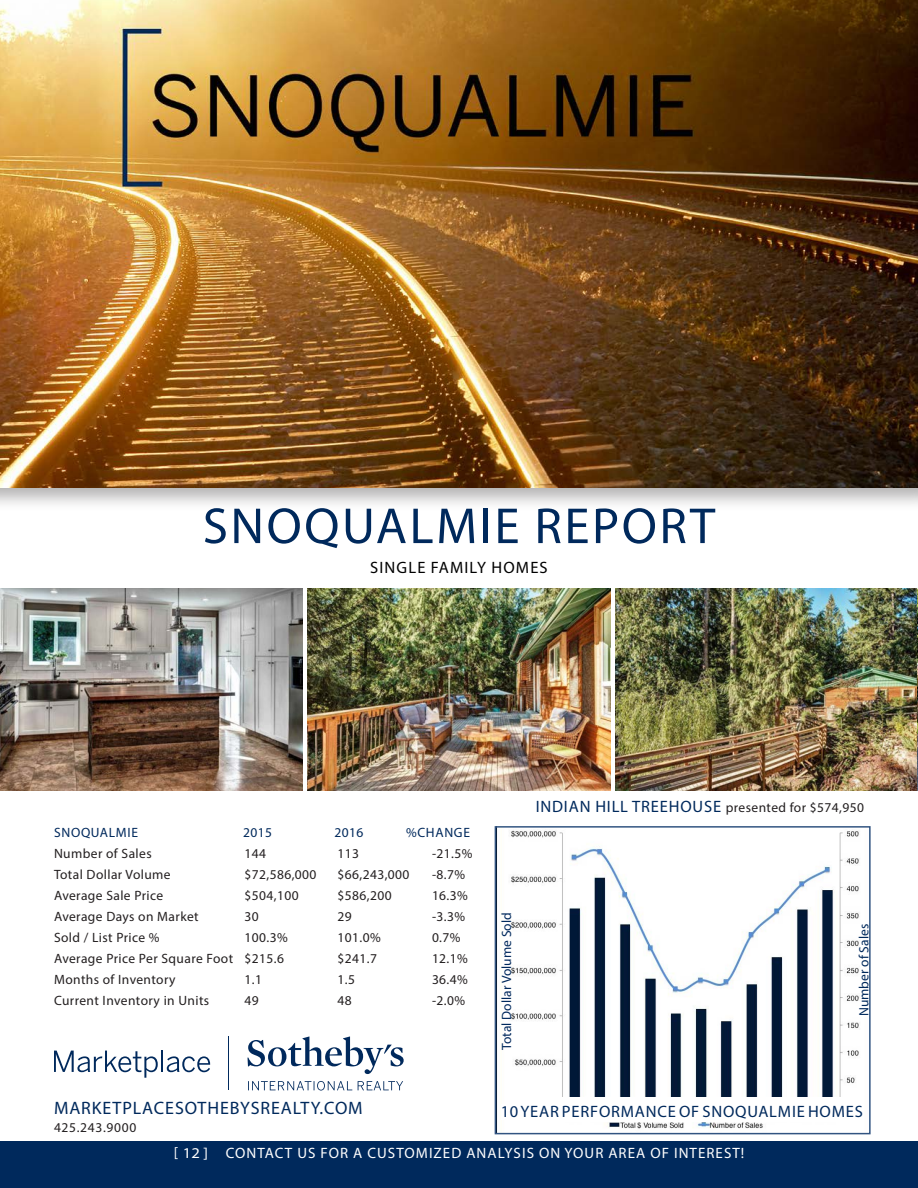
<style>
.page{position:relative;width:918px;height:1188px;background:#fff}
.page>*{position:absolute;margin:0;border:0;box-sizing:border-box;transform-origin:0 0}
.t1{font:51px "Myriad Pro";letter-spacing:.05em;color:#00295c}
.t2{font:18px "Myriad Pro";letter-spacing:.05em;color:#00295c}
.t3{font:16.5px "Myriad Pro";letter-spacing:.05em;color:#00295c}
.t4{font:16.5px "Myriad Pro";letter-spacing:.07em;color:#010101}
.t5{font:15px "Myriad Pro";letter-spacing:.07em;color:#fff}
.t6{font:13.5px "Myriad Pro";letter-spacing:.03em;color:#231f20}
.t7{font:13.5px "Myriad Pro";color:#00295c}
.t8{font:13.5px "Myriad Pro";letter-spacing:.05em;color:#231f20}
.t9{font:13.5px "Myriad Pro";letter-spacing:.05em;color:#00295c}
.s1{font-size:16.5px;color:#00295c}
</style>
<div class="page">
<div style="left:0;top:1142px;width:918px;height:46px;background:#00295c"></div>
<div style="left:0;top:0;width:918px;height:512px;background:#231f20;opacity:.35"></div>
<img style="left:0;top:0;width:912px;height:487px">
<img style="left:0;top:588px;width:303px;height:202px">
<img style="left:308px;top:588px;width:302px;height:202px">
<img style="left:615px;top:588px;width:303px;height:202px">
<img style="left:511px;top:830px;width:348px;height:299px">
<div style="left:495px;top:826px;width:376px;height:308px;border:2px solid #325481"></div>
<hr style="left:228px;top:1036px;width:1px;height:54px;background:#00295c">
<svg style="left:248px;top:1036px;width:156px;height:38px"></svg>
<svg style="left:248px;top:1081px;width:155px;height:10px"></svg>
<svg style="left:54px;top:1051px;width:104px;height:27px"></svg>
<hr style="left:161px;top:1051px;width:2px;height:21px;background:#00295c">
<svg style="left:167px;top:1056px;width:43px;height:16px"></svg>
<div style="left:912px;top:0;width:6px;height:512px;background:#231f20;opacity:.35"></div>
<img style="left:543px;top:1098px;width:310px;height:23px">
<div style="left:501px;top:1104px;width:362px;height:16px;background:#fff"></div>
<p class="t1" style="left:203px;top:495px;width:514px">SNOQUALMIE REPORT</p>
<p class="t4" style="left:370px;top:557px;width:179px">SINGLE FAMILY HOMES</p>
<p class="t9" style="left:54px;top:824px;width:85px">SNOQUALMIE</p>
<p class="t7" style="left:243px;top:824px;width:30px">2015</p>
<p class="t7" style="left:334px;top:824px;width:30px">2016</p>
<p class="t7" style="left:406px;top:824px;width:65px">%CHANGE</p>
<p class="t6" style="left:54px;top:845px;width:99px">Number of Sales</p>
<p class="t6" style="left:244px;top:845px;width:23px">144</p>
<p class="t6" style="left:338px;top:845px;width:23px">113</p>
<p class="t6" style="left:432px;top:845px;width:42px">-21.5%</p>
<p class="t6" style="left:54px;top:866px;width:118px">Total Dollar Volume</p>
<p class="t6" style="left:244px;top:866px;width:73px">$72,586,000</p>
<p class="t6" style="left:338px;top:866px;width:73px">$66,243,000</p>
<p class="t6" style="left:432px;top:866px;width:35px">-8.7%</p>
<p class="t6" style="left:54px;top:887px;width:111px">Average Sale Price</p>
<p class="t6" style="left:244px;top:887px;width:56px">$504,100</p>
<p class="t6" style="left:338px;top:887px;width:56px">$586,200</p>
<p class="t6" style="left:432px;top:887px;width:37px">16.3%</p>
<p class="t6" style="left:54px;top:908px;width:146px">Average Days on Market</p>
<p class="t6" style="left:244px;top:908px;width:16px">30</p>
<p class="t6" style="left:338px;top:908px;width:16px">29</p>
<p class="t6" style="left:432px;top:908px;width:35px">-3.3%</p>
<p class="t6" style="left:54px;top:929px;width:107px">Sold / List Price %</p>
<p class="t6" style="left:244px;top:929px;width:45px">100.3%</p>
<p class="t6" style="left:338px;top:929px;width:45px">101.0%</p>
<p class="t6" style="left:432px;top:929px;width:30px">0.7%</p>
<p class="t6" style="left:54px;top:950px;width:231px">Average Price Per Square Foot $215.6</p>
<p class="t6" style="left:338px;top:950px;width:41px">$241.7</p>
<p class="t6" style="left:432px;top:950px;width:37px">12.1%</p>
<p class="t6" style="left:54px;top:971px;width:123px">Months of Inventory</p>
<p class="t6" style="left:244px;top:971px;width:19px">1.1</p>
<p class="t6" style="left:338px;top:971px;width:19px">1.5</p>
<p class="t6" style="left:432px;top:971px;width:37px">36.4%</p>
<p class="t6" style="left:54px;top:992px;width:157px">Current Inventory in Units</p>
<p class="t6" style="left:244px;top:992px;width:16px">49</p>
<p class="t6" style="left:338px;top:992px;width:16px">48</p>
<p class="t6" style="left:432px;top:992px;width:35px">-2.0%</p>
<p class="t2" style="left:54px;top:1097px;width:310px">MARKETPLACESOTHEBYSREALTY.COM</p>
<p class="t8" style="left:54px;top:1119px;width:84px">425.243.9000</p>
<p class="t6" style="left:536px;top:799px;width:330px"><span class="s1">INDIAN HILL TREEHOUSE</span> presented for $574,950</p>
<p class="t7" style="left:498px;top:1050px;width:139px;rotate:-90deg">Total Dollar Volume Sold</p>
<p class="t7" style="left:856px;top:1016px;width:94px;rotate:-90deg">Number of Sales</p>
<p class="t3" style="left:501px;top:1101px;width:364px">10 YEAR PERFORMANCE OF SNOQUALMIE HOMES</p>
<p class="t5" style="left:174px;top:1143px;width:572px">[ 12 ] CONTACT US FOR A CUSTOMIZED ANALYSIS ON YOUR AREA OF INTEREST!</p>
</div>
